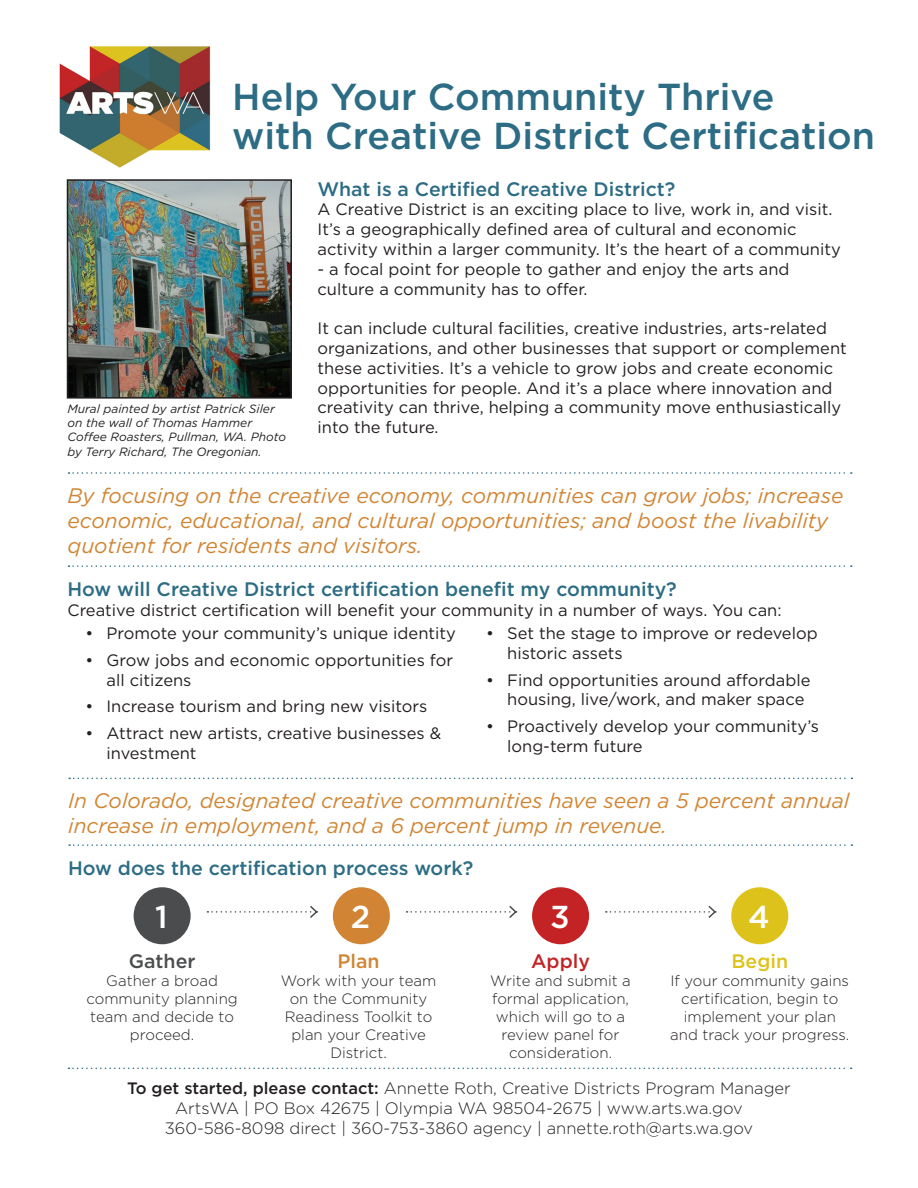
<style>
.page{position:relative;width:918px;height:1188px;background:#fff}
.page>*{position:absolute;margin:0;border:0;box-sizing:border-box;transform-origin:0 0}
.t1{font:500 37.5px "Gotham";color:#2c6c84}
.Paragraph_Style_1{font:500 31.65px "Gotham";color:#fff}
.Pull_Quote{font:italic 21px/25.2px "Gotham";color:#d18534}
.Paragraph_Header{font:500 19.5px "Gotham";color:#2c6c84}
.Paragraph_Header-2{font:500 19.5px "Gotham";color:#4b4c4d}
.Paragraph_Header-3{font:500 19.5px "Gotham";color:#c32325}
.Paragraph_Header-4{font:500 19.5px "Gotham";color:#ddc21b}
.Paragraph_Header-5{font:500 19.5px "Gotham";color:#d18534}
.Text{font:16.5px/19.8px "Gotham";color:#231f20}
.t2{font:300 16.5px "Gotham";color:#231f20}
.Text-2{font:300 15px/18px "Gotham";color:#231f20;text-align:center}
.t3{font:italic 12px/14.4px "Gotham";color:#231f20}
.s1{font-weight:500}
</style>
<div class="page">
<img style="left:70px;top:182px;width:219px;height:214px">
<div style="left:67px;top:179px;width:225px;height:220px;border:2px solid #231f20"></div>
<svg style="left:69px;top:472px;width:783px;height:2px"></svg>
<svg style="left:69px;top:565px;width:783px;height:2px"></svg>
<div style="left:134px;top:887px;width:57px;height:57px;background:#4b4c4d;border-radius:50%"></div>
<div style="left:333px;top:887px;width:57px;height:57px;background:#d18534;border-radius:50%"></div>
<div style="left:532px;top:887px;width:57px;height:57px;background:#c32325;border-radius:50%"></div>
<div style="left:731px;top:887px;width:57px;height:57px;background:#ddc21b;border-radius:50%"></div>
<svg style="left:207px;top:906px;width:112px;height:12px"></svg>
<svg style="left:606px;top:905px;width:111px;height:13px"></svg>
<svg style="left:407px;top:905px;width:111px;height:13px"></svg>
<svg style="left:68px;top:1068px;width:784px;height:1px"></svg>
<img style="left:59px;top:46px;width:152px;height:122px">
<svg style="left:69px;top:778px;width:783px;height:1px"></svg>
<svg style="left:69px;top:844px;width:783px;height:2px"></svg>
<p class="t1" style="left:232px;top:72px;width:544px">Help Your Community Thrive</p>
<p class="t1" style="left:232px;top:111px;width:644px">with Creative District Certification</p>
<p class="t3" style="left:68px;top:401px;width:220px">Mural painted by artist Patrick Siler on the wall of Thomas Hammer Coffee Roasters, Pullman, WA. Photo by Terry Richard, The Oregonian.</p>
<p class="Paragraph_Header" style="left:318px;top:176px;width:359px">What is a Certified Creative District?</p>
<p class="Text" style="left:318px;top:199px;width:525px">A Creative District is an exciting place to live, work in, and visit.<br>It’s a geographically defined area of cultural and economic activity within a larger community. It’s the heart of a community</p>
<p class="Text" style="left:318px;top:259px;width:474px">- a focal point for people to gather and enjoy the arts and culture a community has to offer.</p>
<p class="Text" style="left:318px;top:318px;width:531px">It can include cultural facilities, creative industries, arts-related organizations, and other businesses that support or complement these activities. It’s a vehicle to grow jobs and create economic opportunities for people. And it’s a place where innovation and creativity can thrive, helping a community move enthusiastically into the future.</p>
<p class="Pull_Quote" style="left:68px;top:482px;width:778px">By focusing on the creative economy, communities can grow jobs; increase economic, educational, and cultural opportunities; and boost the livability quotient for residents and visitors.</p>
<p class="Paragraph_Header" style="left:68px;top:576px;width:611px">How will Creative District certification benefit my community?</p>
<p class="Text" style="left:68px;top:600px;width:716px">Creative district certification will benefit your community in a number of ways. You can:</p>
<p class="Text" style="left:86px;top:623px;width:372px">• Promote your community’s unique identity</p>
<p class="Text" style="left:107px;top:650px;width:348px;text-indent:-21px">• Grow jobs and economic opportunities for all citizens</p>
<p class="Text" style="left:86px;top:696px;width:343px">• Increase tourism and bring new visitors</p>
<p class="Text" style="left:107px;top:723px;width:336px;text-indent:-21px">• Attract new artists, creative businesses &amp; investment</p>
<p class="Text" style="left:507px;top:623px;width:312px;text-indent:-21px">• Set the stage to improve or redevelop historic assets</p>
<p class="Text" style="left:507px;top:670px;width:305px;text-indent:-21px">• Find opportunities around affordable housing, live/work, and maker space</p>
<p class="Text" style="left:507px;top:716px;width:313px;text-indent:-21px">• Proactively develop your community’s long-term future</p>
<p class="Pull_Quote" style="left:68px;top:787px;width:783px">In Colorado, designated creative communities have seen a 5 percent annual increase in employment, and a 6 percent jump in revenue.</p>
<p class="Paragraph_Header" style="left:68px;top:856px;width:407px">How does the certification process work?</p>
<p class="Paragraph_Style_1" style="left:155px;top:897px;width:14px">1</p>
<p class="Paragraph_Style_1" style="left:351px;top:897px;width:21px">2</p>
<p class="Paragraph_Style_1" style="left:550px;top:897px;width:21px">3</p>
<p class="Paragraph_Style_1" style="left:748px;top:897px;width:23px">4</p>
<p class="Paragraph_Header-2" style="left:129px;top:948px;width:68px">Gather</p>
<p class="Text-2" style="left:86px;top:971px;width:153px">Gather a broad community planning team and decide to proceed.</p>
<p class="Paragraph_Header-5" style="left:338px;top:948px;width:44px">Plan</p>
<p class="Text-2" style="left:281px;top:971px;width:157px">Work with your team on the Community<br>Readiness Toolkit to plan your Creative<br>District.</p>
<p class="Paragraph_Header-3" style="left:531px;top:948px;width:60px">Apply</p>
<p class="Text-2" style="left:490px;top:971px;width:142px">Write and submit a formal application, which will go to a review panel for consideration.</p>
<p class="Paragraph_Header-4" style="left:731px;top:948px;width:58px">Begin</p>
<p class="Text-2" style="left:670px;top:971px;width:181px">If your community gains certification, begin to implement your plan and track your progress.</p>
<p class="t2" style="left:127px;top:1078px;width:665px"><span class="s1">To get started, please contact:</span> Annette Roth, Creative Districts Program Manager</p>
<p class="t2" style="left:175px;top:1098px;width:569px">ArtsWA | PO Box 42675 | Olympia WA 98504-2675 | www.arts.wa.gov</p>
<p class="t2" style="left:165px;top:1117px;width:590px">360-586-8098 direct | 360-753-3860 agency | annette.roth@arts.wa.gov</p>
</div>
